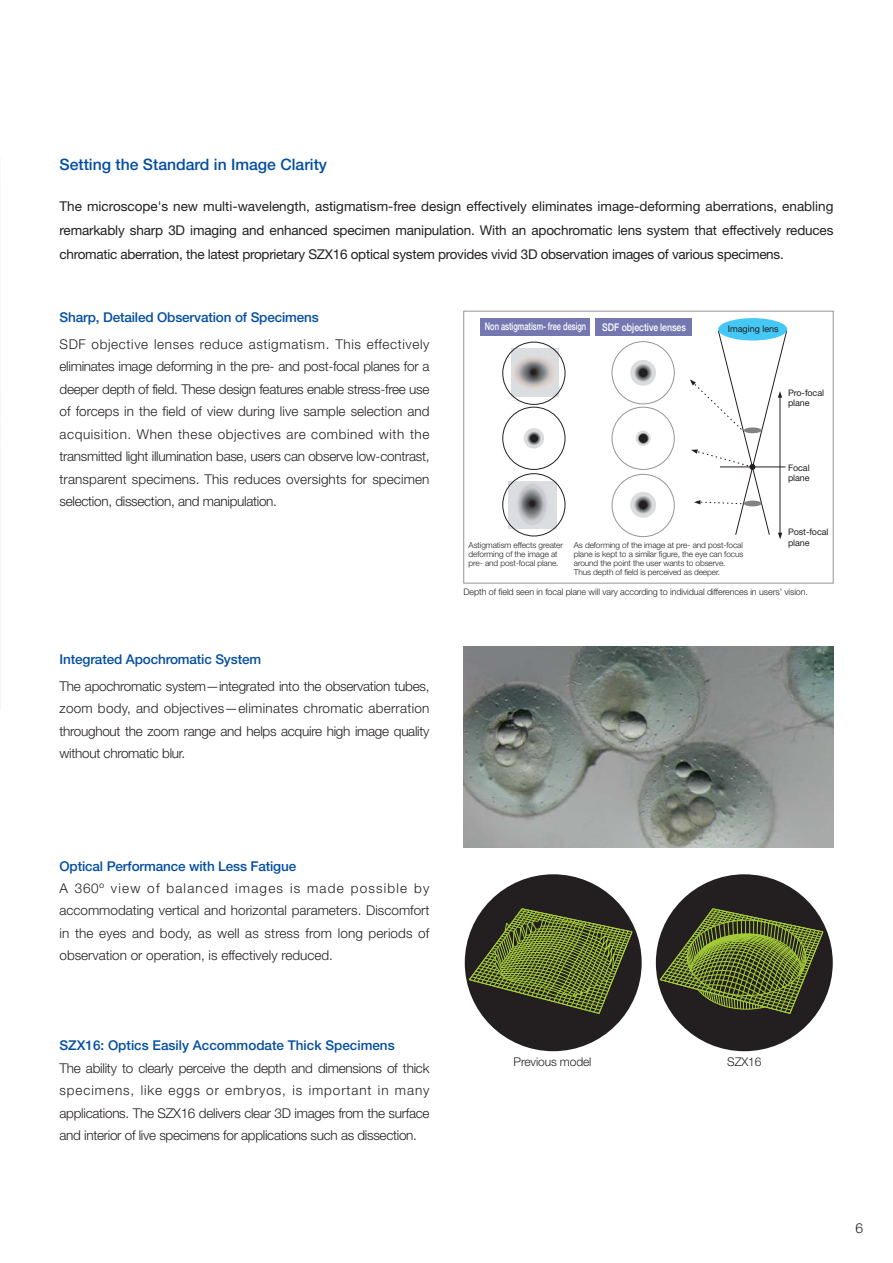
<style>
.page{position:relative;width:893px;height:1263px;background:#fff}
.page>*{position:absolute;margin:0;border:0;box-sizing:border-box;transform-origin:0 0}
.t1{font:500 15.75px "Helvetica Neue LT Std";color:#034ea2}
.t2{font:300 13.8px "Helvetica Neue LT Std";color:#231f20}
.t3{font:300 13.5px/22.5px "Helvetica Neue LT Std";letter-spacing:-.02em;color:#231f20;text-align:justify}
.t4{font:13.5px/24px "Helvetica Neue LT Std";letter-spacing:-.02em;color:#231f20;text-align:justify}
.t5{font:500 13.5px "Helvetica Neue LT Std";letter-spacing:-.01em;color:#034ea2}
.t6{font:300 12px "Helvetica Neue LT Std";letter-spacing:-.01em;color:#231f20}
.t7{font:500 10.5px "Helvetica Neue";color:#fff;scale:.71 1}
.t8{font:500 10.5px "Helvetica Neue";color:#fff;scale:.83 1}
.t9{font:300 9px "Helvetica Neue LT Std";letter-spacing:-.01em;color:#231f20}
.t10{font:9px/10.5px "Helvetica Neue LT Std";letter-spacing:-.01em;color:#231f20}
.t11{font:9px "Helvetica Neue";color:#231f20}
.t12{font:300 8.25px/9px "Helvetica Neue LT Std";letter-spacing:-.01em;color:#231f20}
</style>
<div class="page">
<img style="left:0;top:551px;width:1px;height:158px">
<img style="left:463px;top:646px;width:370px;height:201px">
<div style="left:465px;top:874px;width:177px;height:177px;background:#231f20;border-radius:50%"></div>
<svg style="left:468px;top:908px;width:165px;height:106px"></svg>
<div style="left:656px;top:874px;width:177px;height:177px;background:#231f20;border-radius:50%"></div>
<svg style="left:659px;top:908px;width:165px;height:106px"></svg>
<div style="left:463px;top:311px;width:371px;height:272px;border:1px solid #939598"></div>
<svg style="left:630px;top:492px;width:26px;height:26px"></svg>
<svg style="left:630px;top:360px;width:26px;height:26px"></svg>
<svg style="left:636px;top:431px;width:15px;height:15px"></svg>
<svg style="left:524px;top:428px;width:20px;height:20px"></svg>
<div style="left:480px;top:318px;width:110px;height:18px;background:#7578b0"></div>
<div style="left:595px;top:318px;width:97px;height:18px;background:#7578b0"></div>
<img style="left:509px;top:482px;width:48px;height:47px">
<img style="left:511px;top:349px;width:47px;height:48px">
<div style="left:502px;top:342px;width:63px;height:63px;border:1px solid #231f20;border-radius:50%"></div>
<div style="left:502px;top:473px;width:63px;height:63px;border:1px solid #231f20;border-radius:50%"></div>
<div style="left:502px;top:407px;width:63px;height:63px;border:1px solid #231f20;border-radius:50%"></div>
<div style="left:612px;top:341px;width:63px;height:63px;border:1px solid #939598;border-radius:50%"></div>
<div style="left:612px;top:407px;width:63px;height:63px;border:1px solid #939598;border-radius:50%"></div>
<div style="left:718px;top:318px;width:69px;height:22px;background:#44c8f5;border-radius:50%"></div>
<svg style="left:690px;top:330px;width:97px;height:209px"></svg>
<div style="left:612px;top:474px;width:63px;height:63px;border:1px solid #939598;border-radius:50%"></div>
<p class="t1" style="left:60px;top:159px;width:269px">Setting the Standard in Image Clarity</p>
<p class="t4" style="left:60px;top:196px;width:775px">The microscope's new multi-wavelength, astigmatism-free design effectively eliminates image-deforming aberrations, enabling remarkably sharp 3D imaging and enhanced specimen manipulation. With an apochromatic lens system that effectively reduces chromatic aberration, the latest proprietary SZX16 optical system provides vivid 3D observation images of various specimens.</p>
<p class="t5" style="left:60px;top:312px;width:261px">Sharp, Detailed Observation of Specimens</p>
<p class="t3" style="left:60px;top:334px;width:371px">SDF objective lenses reduce astigmatism. This effectively eliminates image deforming in the pre- and post-focal planes for a deeper depth of field. These design features enable stress-free use of forceps in the field of view during live sample selection and acquisition. When these objectives are combined with the transmitted light illumination base, users can observe low-contrast, transparent specimens. This reduces oversights for specimen selection, dissection, and manipulation.</p>
<p class="t5" style="left:60px;top:654px;width:203px">Integrated Apochromatic System</p>
<p class="t3" style="left:60px;top:676px;width:371px">The apochromatic system—integrated into the observation tubes, zoom body, and objectives—eliminates chromatic aberration throughout the zoom range and helps acquire high image quality without chromatic blur.</p>
<p class="t7" style="left:485px;top:319px;width:144px">Non astigmatism- free design</p>
<p class="t8" style="left:602px;top:321px;width:102px">SDF objective lenses</p>
<p class="t11" style="left:728px;top:323px;width:53px">Imaging lens</p>
<p class="t10" style="left:788px;top:388px;width:38px">Pro-focal plane</p>
<p class="t12" style="left:469px;top:541px;width:96px">Astigmatism effects greater deforming of the image at pre- and post-focal plane.</p>
<p class="t12" style="left:574px;top:541px;width:171px">As deforming of the image at pre- and post-focal plane is kept to a similar figure, the eye can focus around the point the user wants to observe.<br>Thus depth of field is perceived as deeper.</p>
<p class="t10" style="left:788px;top:463px;width:23px">Focal plane</p>
<p class="t10" style="left:788px;top:528px;width:42px">Post-focal plane</p>
<p class="t9" style="left:463px;top:589px;width:346px">Depth of field seen in focal plane will vary according to individual differences in users’ vision.</p>
<p class="t5" style="left:60px;top:861px;width:238px">Optical Performance with Less Fatigue</p>
<p class="t3" style="left:60px;top:878px;width:371px">A 360º view of balanced images is made possible by accommodating vertical and horizontal parameters. Discomfort in the eyes and body, as well as stress from long periods of observation or operation, is effectively reduced.</p>
<p class="t5" style="left:60px;top:1041px;width:337px">SZX16: Optics Easily Accommodate Thick Specimens</p>
<p class="t3" style="left:60px;top:1058px;width:371px">The ability to clearly perceive the depth and dimensions of thick specimens, like eggs or embryos, is important in many applications. The SZX16 delivers clear 3D images from the surface and interior of live specimens for applications such as dissection.</p>
<p class="t6" style="left:514px;top:1057px;width:79px">Previous model</p>
<p class="t6" style="left:727px;top:1057px;width:36px">SZX16</p>
<p class="t2" style="left:855px;top:1223px;width:9px">6</p>
</div>
